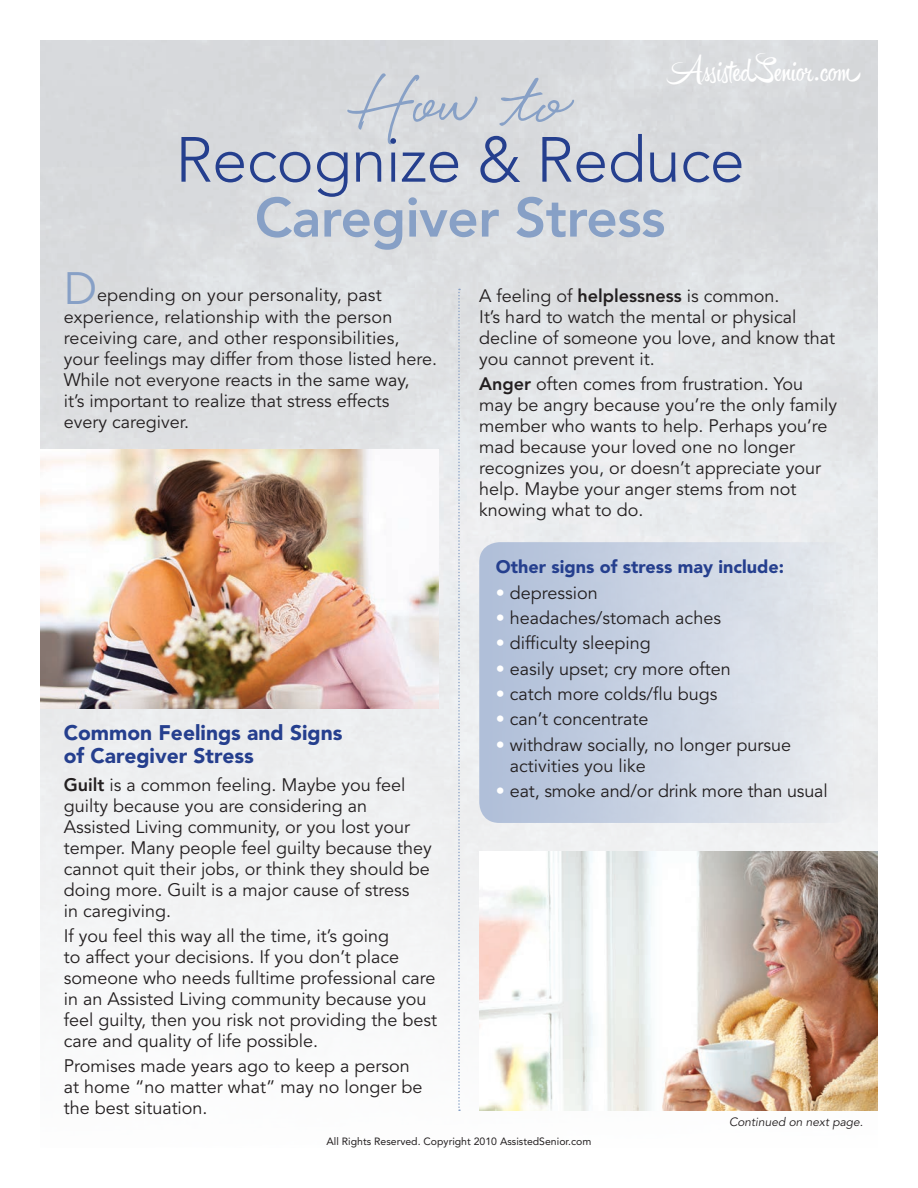
<style>
.page{position:relative;width:918px;height:1188px;background:#fff}
.page>*{position:absolute;margin:0;border:0;box-sizing:border-box;transform-origin:0 0}
.t1{font:115.35px "Eye Catching Pro";color:#87a0c6}
.t2{font:300 63.15px "Avenir LT Std";letter-spacing:-.01em;color:#253f8e}
.t3{font:800 54.9px "Avenir LT Std";letter-spacing:-.01em;color:#87a0c6}
.t4{font:45px "Avenir LT Std";color:#87a0c6}
.t5{font:28.2px "Hipster Script Pro";color:#fff}
.t6{font:900 21px/22.5px "Avenir LT Std";color:#253f8e}
.t7{font:18px/21px "Avenir LT Std";color:#231f20}
.t8{font:900 18px "Avenir LT Std";color:#253f8e}
.t9{font:italic 12px "Avenir LT Std";color:#231f20}
.t10{font:10.5px "Avenir LT Std";color:#231f20}
.s1{font-weight:800}
.s2{color:#fff}
</style>
<div class="page">
<img style="left:40px;top:40px;width:838px;height:1071px">
<img style="left:40px;top:449px;width:399px;height:259px">
<img style="left:479px;top:852px;width:399px;height:259px">
<svg style="left:458px;top:289px;width:2px;height:822px;background:#d1d8e4"></svg>
<div style="left:479px;top:542px;width:375px;height:281px;background:linear-gradient(to right,#aebdd8,#eaecef);border-radius:20px"></div>
<p class="t5" style="left:667px;top:53px;width:196px">AssistedSenior.com</p>
<p class="t1" style="left:357px;top:56px;width:209px">How to</p>
<p class="t2" style="left:175px;top:123px;width:571px">Recognize &amp; Reduce</p>
<p class="t3" style="left:255px;top:185px;width:412px">Caregiver Stress</p>
<p class="t4" style="left:64px;top:263px;width:35px">D</p>
<p class="t7" style="left:64px;top:285px;width:375px;text-indent:33px">epending on your personality, past experience, relationship with the person receiving care, and other responsibilities, your feelings may differ from those listed here.<br>While not everyone reacts in the same way,<br>it’s important to realize that stress effects every caregiver.</p>
<p class="t6" style="left:64px;top:722px;width:280px">Common Feelings and Signs of Caregiver Stress</p>
<p class="t7" style="left:64px;top:774px;width:370px"><span class="s1">Guilt</span> is a common feeling. Maybe you feel guilty because you are considering an Assisted Living community, or you lost your temper. Many people feel guilty because they cannot quit their jobs, or think they should be doing more. Guilt is a major cause of stress<br>in caregiving.</p>
<p class="t7" style="left:64px;top:926px;width:375px">If you feel this way all the time, it’s going<br>to affect your decisions. If you don’t place someone who needs fulltime professional care in an Assisted Living community because you feel guilty, then you risk not providing the best care and quality of life possible.</p>
<p class="t7" style="left:64px;top:1056px;width:360px">Promises made years ago to keep a person at home “no matter what” may no longer be the best situation.</p>
<p class="t7" style="left:479px;top:285px;width:357px">A feeling of <span class="s1">helplessness</span> is common.<br>It’s hard to watch the mental or physical decline of someone you love, and know that you cannot prevent it.</p>
<p class="t7" style="left:479px;top:374px;width:359px"><span class="s1">Anger</span> often comes from frustration. You may be angry because you’re the only family member who wants to help. Perhaps you’re mad because your loved one no longer recognizes you, or doesn’t appreciate your help. Maybe your anger stems from not knowing what to do.</p>
<p class="t8" style="left:496px;top:556px;width:290px">Other signs of stress may include:</p>
<p class="t7" style="left:496px;top:583px;width:104px"><span class="s2">•</span> depression</p>
<p class="t7" style="left:496px;top:608px;width:227px"><span class="s2">•</span> headaches/stomach aches</p>
<p class="t7" style="left:496px;top:633px;width:156px"><span class="s2">•</span> difficulty sleeping</p>
<p class="t7" style="left:496px;top:659px;width:237px"><span class="s2">•</span> easily upset; cry more often</p>
<p class="t7" style="left:496px;top:684px;width:223px"><span class="s2">•</span> catch more colds/flu bugs</p>
<p class="t7" style="left:496px;top:709px;width:154px"><span class="s2">•</span> can’t concentrate</p>
<p class="t7" style="left:510px;top:734px;width:283px;text-indent:-14px"><span class="s2">•</span> withdraw socially, no longer pursue activities you like</p>
<p class="t7" style="left:496px;top:781px;width:333px"><span class="s2">•</span> eat, smoke and/or drink more than usual</p>
<p class="t9" style="left:729px;top:1115px;width:136px">Continued on next page.</p>
<p class="t10" style="left:327px;top:1135px;width:266px">All Rights Reserved. Copyright 2010 AssistedSenior.com</p>
</div>
